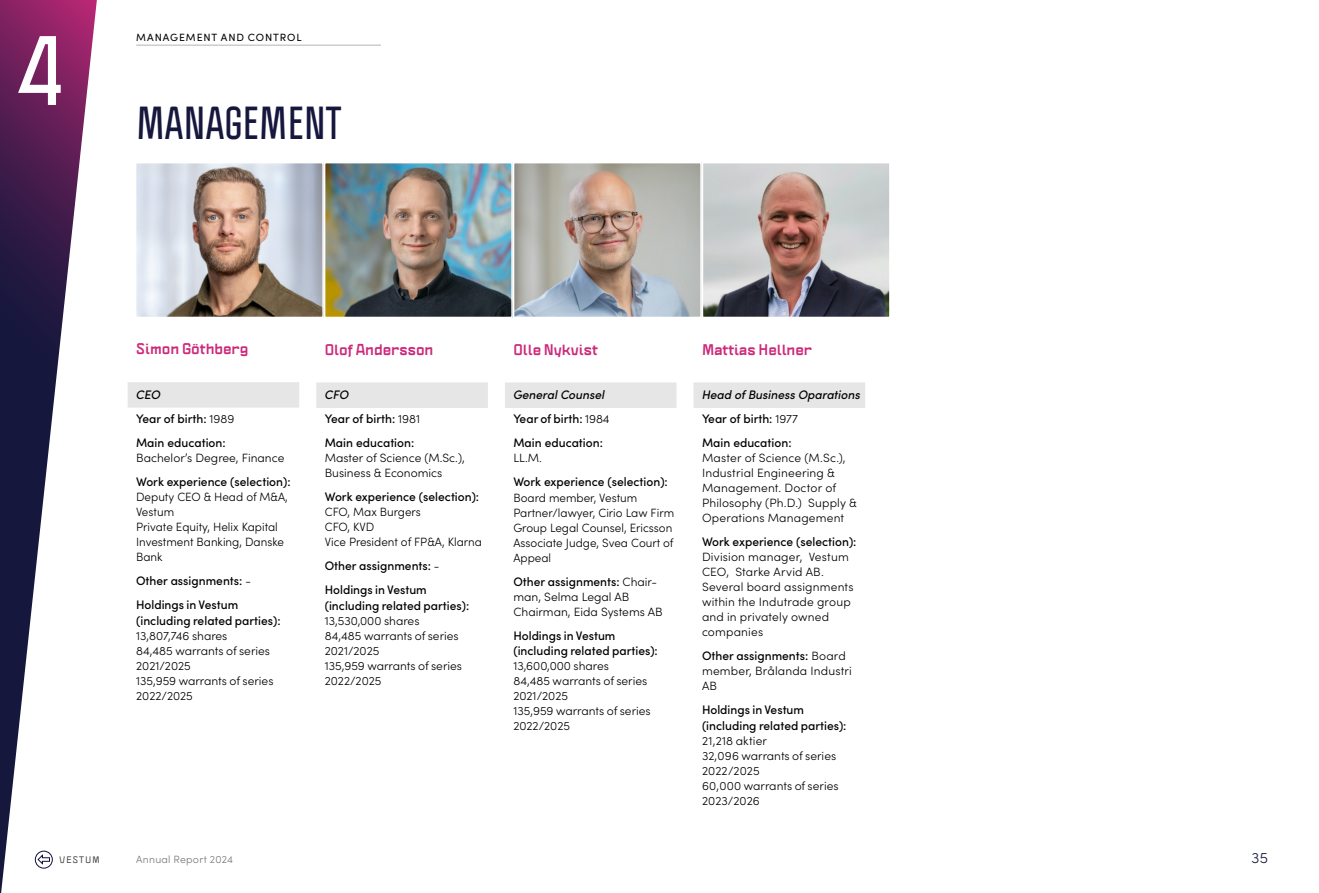
<style>
.page{position:relative;width:1319px;height:893px;background:#fff}
.page>*{position:absolute;margin:0;border:0;box-sizing:border-box;transform-origin:0 0}
.t1{font:700 90px "Politica";color:#fff}
._23_Rubrik_1{font:700 condensed 40.5px "Politica";letter-spacing:.01em;color:#16173c}
.t2{font:300 15px "Sofia Pro";color:#16173c}
.t3{font:13.95px "Politica Extra Bold Xp";color:#cb297a}
.t4{font:13.5px "Politica Extra Bold Xp";color:#cb297a}
.t5{font:500 12.3px/15.5px "Sofia Pro";color:#000}
.t6{font:italic 500 12.3px "Sofia Pro";color:#000}
.t7{font:300 12px/15px "Sofia Pro";color:#000}
.t8{font:10.5px "Sofia Pro";letter-spacing:.085em;color:#000}
.t9{font:300 10.5px "Sofia Pro";letter-spacing:.025em;color:#777}
.t10{font:8.25px "Politica Bold Xp";letter-spacing:.15em;color:#3c3c3c}
.s1{font-weight:300;font-size:12px}
.s2{font-size:13.5px}
</style>
<div class="page">
<svg style="left:0;top:0;width:97px;height:893px"></svg>
<hr style="left:136px;top:45px;width:245px;height:1px;background:#b0b3b5">
<div style="left:128px;top:382px;width:171px;height:26px;background:#e6e6e6"></div>
<div style="left:316px;top:382px;width:172px;height:26px;background:#e6e6e6"></div>
<div style="left:505px;top:382px;width:171px;height:26px;background:#e6e6e6"></div>
<div style="left:693px;top:382px;width:172px;height:26px;background:#e6e6e6"></div>
<img style="left:138px;top:165px;width:749px;height:150px">
<div style="left:324px;top:162px;width:188px;height:156px;border:2px solid #fff"></div>
<div style="left:512px;top:162px;width:189px;height:156px;border:2px solid #fff"></div>
<div style="left:701px;top:162px;width:189px;height:156px;border:2px solid #fff"></div>
<div style="left:135px;top:162px;width:189px;height:156px;border:2px solid #fff"></div>
<svg style="left:35px;top:850px;width:18px;height:19px"></svg>
<h1 class="t1" style="left:17px;top:3px;width:49px">4</h1>
<p class="t8" style="left:136px;top:29px;width:167px">MANAGEMENT AND CONTROL</p>
<p class="_23_Rubrik_1" style="left:136px;top:93px;width:206px">MANAGEMENT</p>
<p class="t4" style="left:136px;top:339px;width:114px">Simon Göthberg</p>
<p class="t6" style="left:136px;top:386px;width:26px">CEO</p>
<p class="t5" style="left:136px;top:410px;width:100px">Year of birth: <span class="s1">1989</span></p>
<p class="t5" style="left:136px;top:434px;width:91px">Main education:</p>
<p class="t7" style="left:136px;top:450px;width:150px">Bachelor’s Degree, Finance</p>
<p class="t5" style="left:136px;top:473px;width:156px">Work experience (selection):</p>
<p class="t7" style="left:136px;top:488px;width:153px">Deputy CEO &amp; Head of M&amp;A,<br>Vestum<br>Private Equity, Helix Kapital<br>Investment Banking, Danske<br>Bank</p>
<p class="t5" style="left:136px;top:573px;width:116px">Other assignments: <span class="s1">-</span></p>
<p class="t5" style="left:136px;top:597px;width:146px">Holdings in Vestum (including related parties):</p>
<p class="t7" style="left:136px;top:627px;width:139px">13,807,746 shares<br>84,485 warrants of series<br>2021/2025<br>135,959 warrants of series<br>2022/2025</p>
<p class="t3" style="left:325px;top:339px;width:110px"><span class="s2">Olof</span> Andersson</p>
<p class="t6" style="left:325px;top:386px;width:26px">CFO</p>
<p class="t5" style="left:325px;top:411px;width:97px">Year of birth: <span class="s1">1981</span></p>
<p class="t5" style="left:325px;top:435px;width:91px">Main education:</p>
<p class="t7" style="left:325px;top:450px;width:141px">Master of Science (M.Sc.),<br>Business &amp; Economics</p>
<p class="t5" style="left:325px;top:489px;width:156px">Work experience (selection):</p>
<p class="t7" style="left:325px;top:504px;width:159px">CFO, Max Burgers<br>CFO, KVD<br>Vice President of FP&amp;A, Klarna</p>
<p class="t5" style="left:325px;top:557px;width:116px">Other assignments: <span class="s1">-</span></p>
<p class="t5" style="left:325px;top:581px;width:146px">Holdings in Vestum (including related parties):</p>
<p class="t7" style="left:325px;top:612px;width:139px">13,530,000 shares<br>84,485 warrants of series<br>2021/2025<br>135,959 warrants of series<br>2022/2025</p>
<p class="t4" style="left:513px;top:339px;width:86px">Olle Nykvist</p>
<p class="t6" style="left:513px;top:386px;width:93px">General Counsel</p>
<p class="t5" style="left:513px;top:411px;width:98px">Year of birth: <span class="s1">1984</span></p>
<p class="t5" style="left:513px;top:435px;width:91px">Main education:</p>
<p class="t7" style="left:513px;top:450px;width:30px">LL.M.</p>
<p class="t5" style="left:513px;top:474px;width:156px">Work experience (selection):</p>
<p class="t7" style="left:513px;top:489px;width:162px">Board member, Vestum<br>Partner/lawyer, Cirio Law Firm<br>Group Legal Counsel, Ericsson<br>Associate Judge, Svea Court of<br>Appeal</p>
<p class="t5" style="left:513px;top:573px;width:145px">Other assignments: <span class="s1">Chair-</span></p>
<p class="t7" style="left:513px;top:588px;width:151px">man, Selma Legal AB<br>Chairman, Eida Systems AB</p>
<p class="t5" style="left:513px;top:627px;width:146px">Holdings in Vestum (including related parties):</p>
<p class="t7" style="left:513px;top:658px;width:139px">13,600,000 shares<br>84,485 warrants of series<br>2021/2025<br>135,959 warrants of series<br>2022/2025</p>
<p class="t4" style="left:702px;top:339px;width:111px">Mattias Hellner</p>
<p class="t6" style="left:702px;top:386px;width:160px">Head of Business Oparations</p>
<p class="t5" style="left:702px;top:411px;width:98px">Year of birth: <span class="s1">1977</span></p>
<p class="t5" style="left:702px;top:435px;width:91px">Main education:</p>
<p class="t7" style="left:702px;top:450px;width:156px">Master of Science (M.Sc.),<br>Industrial Engineering &amp;<br>Management. Doctor of<br>Philosophy (Ph.D.) Supply &amp;<br>Operations Management</p>
<p class="t5" style="left:702px;top:534px;width:156px">Work experience (selection):</p>
<p class="t7" style="left:702px;top:549px;width:153px">Division manager, Vestum<br>CEO, Starke Arvid AB.<br>Several board assignments within the Indutrade group and in privately owned companies</p>
<p class="t5" style="left:702px;top:647px;width:145px">Other assignments: <span class="s1">Board</span></p>
<p class="t7" style="left:702px;top:663px;width:151px">member, Brålanda Industri<br>AB</p>
<p class="t5" style="left:702px;top:701px;width:146px">Holdings in Vestum (including related parties):</p>
<p class="t7" style="left:702px;top:732px;width:138px">21,218 aktier<br>32,096 warrants of series<br>2022/2025<br>60,000 warrants of series<br>2023/2026</p>
<p class="t10" style="left:60px;top:854px;width:41px">VESTUM</p>
<p class="t9" style="left:136px;top:852px;width:98px">Annual Report 2024</p>
<p class="t2" style="left:1251px;top:847px;width:18px">35</p>
</div>
